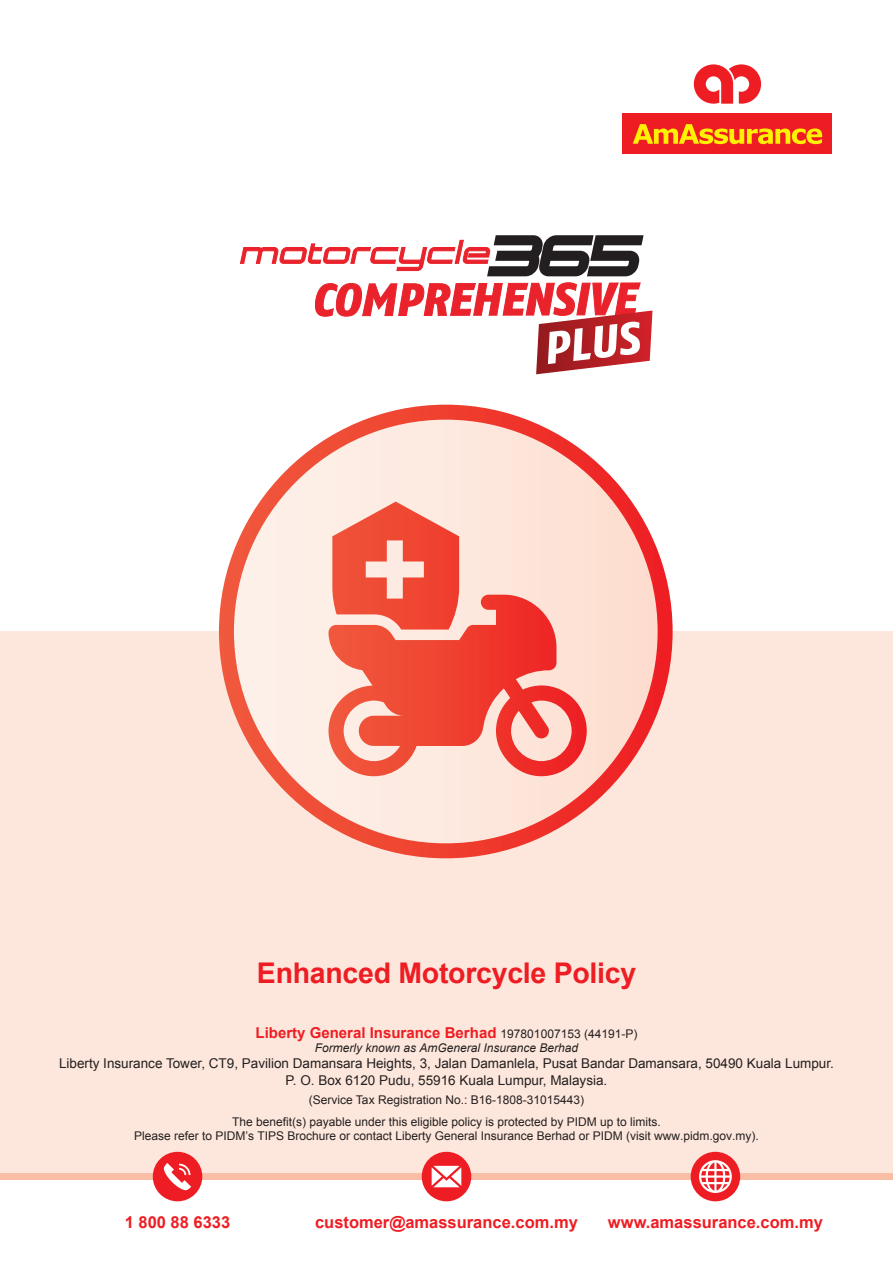
<style>
.page{position:relative;width:893px;height:1263px;background:#fff}
.page>*{position:absolute;margin:0;border:0;box-sizing:border-box;transform-origin:0 0}
.t1{font:700 28.5px "Arial";letter-spacing:-.01em;color:#ee1d23}
.t2{font:700 16.5px "Arial";color:#ee1d23}
.t3{font:700 15px "Arial";color:#ee1d23}
.t4{font:13.5px/16.2px "Arial";color:#231f20;text-align:center}
.t5{font:12px/21.6px "Arial";color:#231f20;text-align:center}
.t6{font:italic 12px "Arial";color:#231f20}
.s1{font-weight:400;font-size:12px;color:#231f20}
</style>
<div class="page">
<div style="left:0;top:631px;width:893px;height:545px;background:#fde7dc"></div>
<div style="left:0;top:1173px;width:893px;height:6px;background:#fabda6"></div>
<div style="left:153px;top:1152px;width:49px;height:49px;background:#ee1d23;border-radius:50%"></div>
<svg style="left:164px;top:1163px;width:27px;height:27px"></svg>
<div style="left:422px;top:1152px;width:49px;height:49px;background:#ee1d23;border-radius:50%"></div>
<svg style="left:432px;top:1166px;width:29px;height:21px"></svg>
<div style="left:691px;top:1152px;width:49px;height:49px;background:#ee1d23;border-radius:50%"></div>
<svg style="left:699px;top:1160px;width:33px;height:33px"></svg>
<div style="left:622px;top:114px;width:210px;height:40px;background:#ee1d23"></div>
<svg style="left:694px;top:64px;width:67px;height:40px"></svg>
<svg style="left:633px;top:124px;width:189px;height:20px"></svg>
<svg style="left:240px;top:235px;width:404px;height:41px"></svg>
<svg style="left:315px;top:282px;width:337px;height:123px"></svg>
<svg style="left:219px;top:405px;width:454px;height:453px"></svg>
<svg style="left:328px;top:595px;width:259px;height:181px"></svg>
<svg style="left:332px;top:502px;width:127px;height:127px;background:#f37765"></svg>
<h1 class="t1" style="left:257px;top:954px;width:381px">Enhanced Motorcycle Policy</h1>
<p class="t3" style="left:256px;top:1022px;width:383px">Liberty General Insurance Berhad <span class="s1">197801007153 (44191-P)</span></p>
<p class="t6" style="left:315px;top:1040px;width:265px">Formerly known as AmGeneral Insurance Berhad</p>
<p class="t4" style="left:59px;top:1056px;width:776px">Liberty Insurance Tower, CT9, Pavilion Damansara Heights, 3, Jalan Damanlela, Pusat Bandar Damansara, 50490 Kuala Lumpur.<br>P. O. Box 6120 Pudu, 55916 Kuala Lumpur, Malaysia.</p>
<p class="t5" style="left:232px;top:1089px;width:430px">(Service Tax Registration No.: B16-1808-31015443)<br>The benefit(s) payable under this eligible policy is protected by PIDM up to limits.</p>
<p class="t5" style="left:134px;top:1125px;width:626px">Please refer to PIDM’s TIPS Brochure or contact Liberty General Insurance Berhad or PIDM (visit www.pidm.gov.my).</p>
<h2 class="t2" style="left:125px;top:1211px;width:107px">1 800 88 6333</h2>
<h2 class="t2" style="left:315px;top:1211px;width:264px">customer@amassurance.com.my</h2>
<h2 class="t2" style="left:608px;top:1211px;width:216px">www.amassurance.com.my</h2>
</div>
